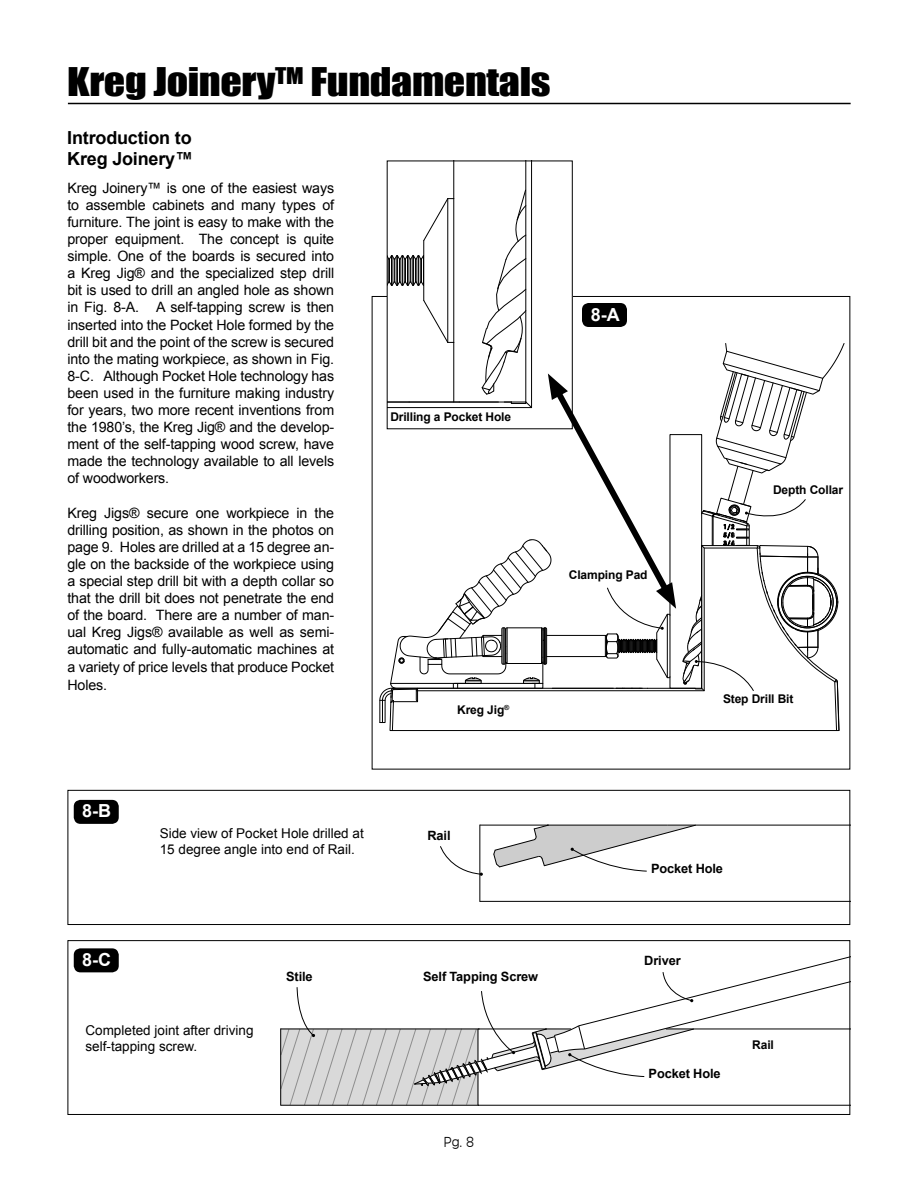
<style>
.page{position:relative;width:918px;height:1188px;background:#fff}
.page>*{position:absolute;margin:0;border:0;box-sizing:border-box;transform-origin:0 0}
.t1{font:36.3px "Impact";letter-spacing:-.01em;color:#000;scale:1.16 1}
.t2{font:700 18px/21.6px "Arial";letter-spacing:-.01em;color:#000}
.t3{font:700 18px "Arial";color:#fff}
.t4{font:15px "Antique Oli T Ligh";color:#000}
.t5{font:14.25px/17.1px "Arial";letter-spacing:-.01em;color:#000;text-align:justify}
.t6{font:13.5px/16.2px "Arial";color:#000}
.t7{font:700 12.75px "Arial";letter-spacing:-.01em;color:#000}
.t8{font:700 12px "Arial";letter-spacing:-.01em;color:#000}
</style>
<div class="page">
<hr style="left:68px;top:103px;width:783px;height:1px;background:#000">
<div style="left:67px;top:790px;width:783px;height:135px;border:1px solid #000"></div>
<div style="left:67px;top:940px;width:783px;height:175px;border:1px solid #000"></div>
<hr style="left:478px;top:1105px;width:372px;height:1px;background:#000">
<hr style="left:280px;top:1028px;width:1px;height:78px;background:#000">
<hr style="left:281px;top:1105px;width:198px;height:1px;background:#000">
<hr style="left:479px;top:825px;width:1px;height:77px;background:#000">
<hr style="left:696px;top:825px;width:154px;height:1px;background:#000">
<hr style="left:480px;top:825px;width:69px;height:1px;background:#000">
<hr style="left:480px;top:901px;width:370px;height:1px;background:#000">
<svg style="left:280px;top:948px;width:570px;height:157px"></svg>
<svg style="left:440px;top:845px;width:43px;height:31px"></svg>
<svg style="left:493px;top:824px;width:204px;height:48px"></svg>
<hr style="left:531px;top:161px;width:1px;height:247px;background:#000">
<hr style="left:525px;top:161px;width:1px;height:241px;background:#000">
<hr style="left:453px;top:161px;width:1px;height:38px;background:#000">
<div style="left:74px;top:800px;width:45px;height:24px;background:#000;border-radius:7px"></div>
<div style="left:74px;top:948px;width:45px;height:24px;background:#000;border-radius:7px"></div>
<svg style="left:379px;top:189px;width:466px;height:542px"></svg>
<h1 class="t1" style="left:67px;top:54px;width:418px">Kreg Joinery<sup>TM</sup> Fundamentals</h1>
<p class="t2" style="left:67px;top:127px;width:127px">Introduction to<br>Kreg Joinery™</p>
<p class="t5" style="left:68px;top:179px;width:268px">Kreg Joinery™ is one of the easiest ways to assemble cabinets and many types of furniture. The joint is easy to make with the proper equipment. The concept is quite simple. One of the boards is secured into a Kreg Jig® and the specialized step drill bit is used to drill an angled hole as shown in Fig. 8-A. A self-tapping screw is then inserted into the Pocket Hole formed by the drill bit and the point of the screw is secured into the mating workpiece, as shown in Fig.<br>8-C. Although Pocket Hole technology has been used in the furniture making industry for years, two more recent inventions from the 1980’s, the Kreg Jig® and the develop&shy;ment of the self-tapping wood screw, have made the technology available to all levels of woodworkers.</p>
<p class="t5" style="left:68px;top:504px;width:268px">Kreg Jigs® secure one workpiece in the drilling position, as shown in the photos on page 9. Holes are drilled at a 15 degree an&shy;gle on the backside of the workpiece using a special step drill bit with a depth collar so that the drill bit does not penetrate the end of the board. There are a number of man&shy;ual Kreg Jigs® available as well as semi&shy;automatic and fully-automatic machines at a variety of price levels that produce Pocket Holes.</p>
<p class="t8" style="left:390px;top:409px;width:122px">Drilling a Pocket Hole</p>
<p class="t8" style="left:457px;top:702px;width:54px">Kreg Jig<sup>®</sup></p>
<p class="t3" style="left:591px;top:302px;width:30px">8-A</p>
<p class="t8" style="left:569px;top:567px;width:80px">Clamping Pad</p>
<p class="t8" style="left:773px;top:482px;width:72px">Depth Collar</p>
<p class="t8" style="left:723px;top:691px;width:72px">Step Drill Bit</p>
<p class="t3" style="left:82px;top:799px;width:30px">8-B</p>
<p class="t3" style="left:82px;top:948px;width:30px">8-C</p>
<p class="t6" style="left:160px;top:825px;width:206px">Side view of Pocket Hole drilled at<br>15 degree angle into end of Rail.</p>
<p class="t7" style="left:286px;top:968px;width:28px">Stile</p>
<p class="t6" style="left:86px;top:1022px;width:170px">Completed joint after driving self-tapping screw.</p>
<p class="t7" style="left:427px;top:827px;width:25px">Rail</p>
<p class="t7" style="left:423px;top:968px;width:117px">Self Tapping Screw</p>
<p class="t4" style="left:444px;top:1134px;width:32px">Pg. 8</p>
<p class="t7" style="left:651px;top:860px;width:74px">Pocket Hole</p>
<p class="t7" style="left:644px;top:952px;width:38px">Driver</p>
<p class="t7" style="left:649px;top:1065px;width:74px">Pocket Hole</p>
<p class="t8" style="left:752px;top:1037px;width:23px">Rail</p>
</div>
